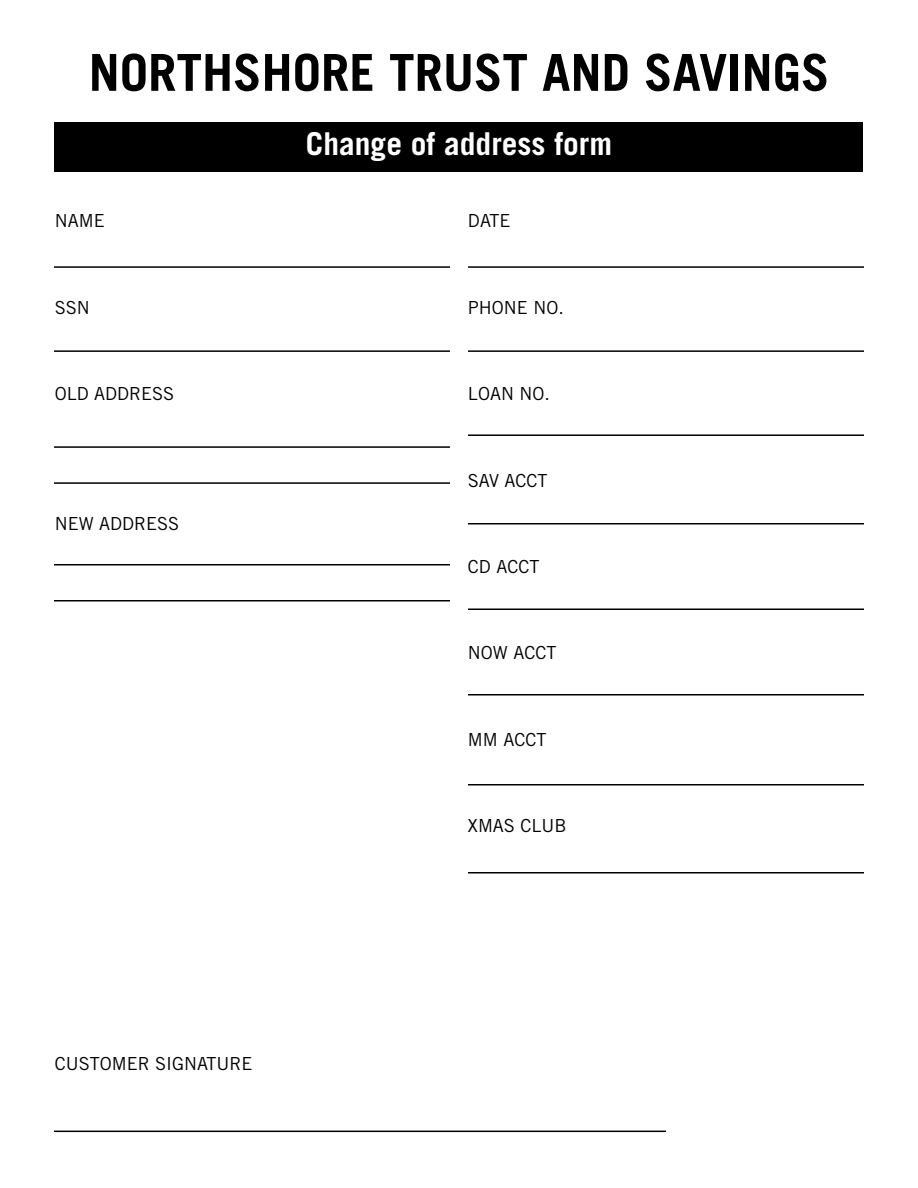
<style>
.page{position:relative;width:918px;height:1188px;background:#fff}
.page>*{position:absolute;margin:0;border:0;box-sizing:border-box;transform-origin:0 0}
.t1{font:700 51px "Trade Gothic LT Std";color:#000}
.t2{font:700 31.5px "Trade Gothic LT Std";color:#fff}
.t3{font:18px "Trade Gothic LT Std";color:#000}
</style>
<div class="page">
<div style="left:55px;top:123px;width:808px;height:49px;background:#000"></div>
<hr style="left:54px;top:446px;width:396px;height:2px;background:#000">
<hr style="left:54px;top:482px;width:396px;height:2px;background:#000">
<hr style="left:54px;top:564px;width:396px;height:2px;background:#000">
<hr style="left:54px;top:600px;width:396px;height:2px;background:#000">
<hr style="left:54px;top:1131px;width:612px;height:1px;background:#000">
<hr style="left:54px;top:350px;width:396px;height:2px;background:#000">
<hr style="left:54px;top:266px;width:396px;height:2px;background:#000">
<hr style="left:468px;top:266px;width:396px;height:2px;background:#000">
<hr style="left:468px;top:350px;width:396px;height:2px;background:#000">
<hr style="left:468px;top:434px;width:396px;height:2px;background:#000">
<hr style="left:468px;top:523px;width:396px;height:2px;background:#000">
<hr style="left:468px;top:609px;width:396px;height:1px;background:#000">
<hr style="left:468px;top:694px;width:396px;height:2px;background:#000">
<hr style="left:468px;top:784px;width:396px;height:2px;background:#000">
<hr style="left:468px;top:872px;width:396px;height:1px;background:#000">
<h1 class="t1" style="left:89px;top:41px;width:742px">NORTHSHORE TRUST AND SAVINGS</h1>
<h2 class="t2" style="left:306px;top:125px;width:308px">CHANGE OF ADDRESS FORM</h2>
<p class="t3" style="left:55px;top:210px;width:51px">NAME</p>
<p class="t3" style="left:468px;top:210px;width:44px">DATE</p>
<p class="t3" style="left:55px;top:297px;width:36px">SSN</p>
<p class="t3" style="left:468px;top:297px;width:97px">PHONE NO.</p>
<p class="t3" style="left:55px;top:383px;width:121px">OLD ADDRESS</p>
<p class="t3" style="left:468px;top:383px;width:83px">LOAN NO.</p>
<p class="t3" style="left:468px;top:469px;width:81px">SAV ACCT</p>
<p class="t3" style="left:55px;top:513px;width:126px">NEW ADDRESS</p>
<p class="t3" style="left:468px;top:556px;width:73px">CD ACCT</p>
<p class="t3" style="left:468px;top:642px;width:90px">NOW ACCT</p>
<p class="t3" style="left:468px;top:729px;width:80px">MM ACCT</p>
<p class="t3" style="left:468px;top:815px;width:100px">XMAS CLUB</p>
<p class="t3" style="left:55px;top:1053px;width:199px">CUSTOMER SIGNATURE</p>
</div>
